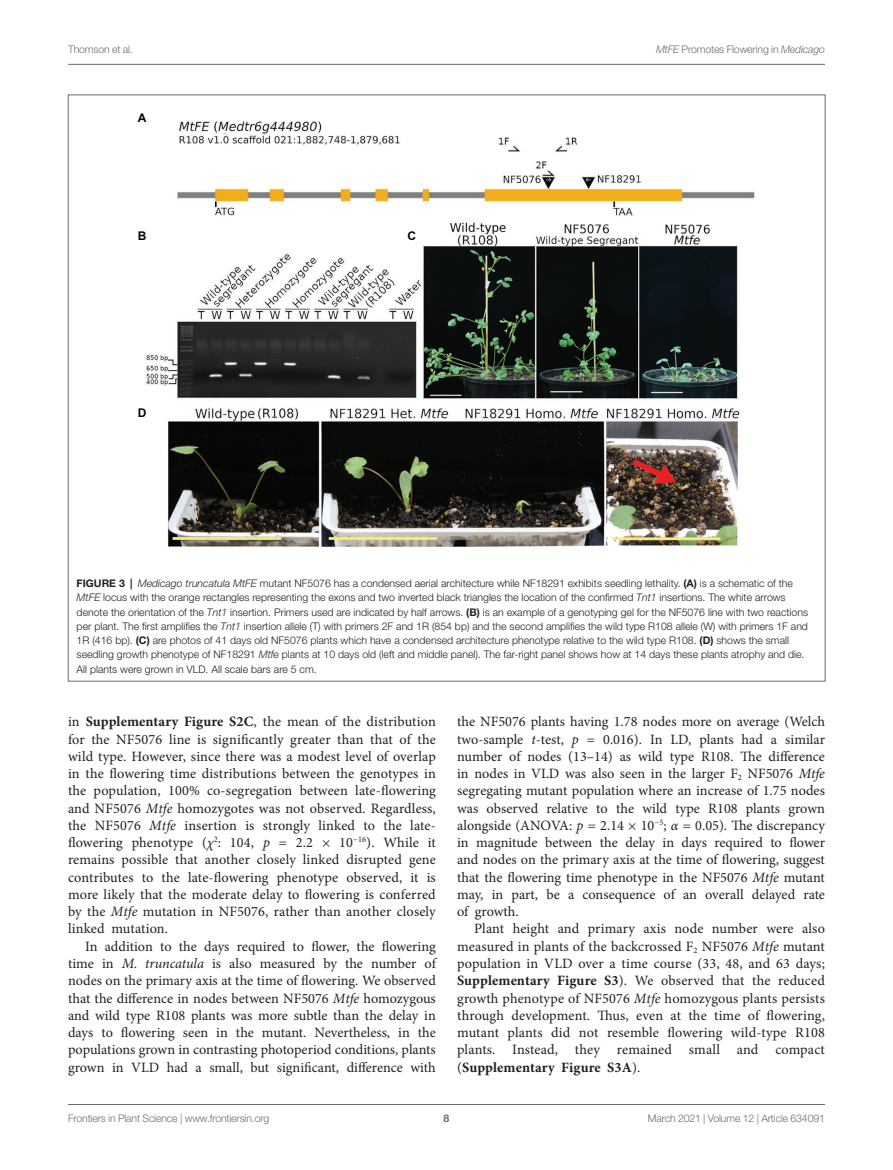
<style>
.page{position:relative;width:893px;height:1170px;background:#fff}
.page>*{position:absolute;margin:0;border:0;box-sizing:border-box;transform-origin:0 0}
.TEXT{font:14.25px/17.2px "Minion Pro";letter-spacing:.005em;color:#231f20;text-align:justify}
.t1{font:700 12px "Arial";color:#040503}
.FIG_LEG{font:300 10.5px/14.2px "Helvetica Neue LT Std";color:#231f20}
.t2{font:300 10.5px "Helvetica Neue LT Std";letter-spacing:-.015em;color:#6c6d70}
.t3{font:700 10.5px "Helvetica Neue LT Std";color:#6c6d70}
.s1{font-style:italic}
.s2{font-weight:700}
</style>
<div class="page">
<hr style="left:68px;top:64px;width:757px;height:1px;background:#6c6d70">
<hr style="left:68px;top:1104px;width:757px;height:1px;background:#6c6d70">
<img style="left:145px;top:120px;width:610px;height:427px">
<p class="t2" style="left:68px;top:42px;width:66px">Thomson et al.</p>
<p class="t2" style="left:656px;top:42px;width:170px"><span class="s1">MtFE</span> Promotes Flowering in <span class="s1">Medicago</span></p>
<p class="t1" style="left:138px;top:109px;width:10px">A</p>
<p class="t1" style="left:138px;top:227px;width:10px">B</p>
<p class="t1" style="left:138px;top:404px;width:10px">D</p>
<p class="t1" style="left:407px;top:227px;width:10px">C</p>
<p class="FIG_LEG" style="left:77px;top:576px;width:733px"><span class="s2">FIGURE 3 |</span> <span class="s1">Medicago truncatula MtFE</span> mutant NF5076 has a condensed aerial architecture while NF18291 exhibits seedling lethality. <span class="s2">(A)</span> is a schematic of the <span class="s1">MtFE</span> locus with the orange rectangles representing the exons and two inverted black triangles the location of the confirmed <span class="s1">Tnt1</span> insertions. The white arrows denote the orientation of the <span class="s1">Tnt1</span> insertion. Primers used are indicated by half arrows. <span class="s2">(B)</span> is an example of a genotyping gel for the NF5076 line with two reactions per plant. The first amplifies the <span class="s1">Tnt1</span> insertion allele (T) with primers 2F and 1R (854 bp) and the second amplifies the wild type R108 allele (W) with primers 1F and 1R (416 bp). <span class="s2">(C)</span> are photos of 41 days old NF5076 plants which have a condensed architecture phenotype relative to the wild type R108. <span class="s2">(D)</span> shows the small seedling growth phenotype of NF18291 <span class="s1">Mtfe</span> plants at 10 days old (left and middle panel). The far-right panel shows how at 14 days these plants atrophy and die.<br>All plants were grown in VLD. All scale bars are 5 cm.</p>
<p class="TEXT" style="left:68px;top:713px;width:369px">in <span class="s2">Supplementary Figure S2C</span>, the mean of the distribution for the NF5076 line is significantly greater than that of the wild type. However, since there was a modest level of overlap in the flowering time distributions between the genotypes in the population, 100% co-segregation between late-flowering and NF5076 <span class="s1">Mtfe</span> homozygotes was not observed. Regardless, the NF5076 <span class="s1">Mtfe</span> insertion is strongly linked to the late&shy;flowering phenotype (<span class="s1">χ</span><sup>2</sup>: 104, <span class="s1">p</span> = 2.2 × 10<sup>−16</sup>). While it remains possible that another closely linked disrupted gene contributes to the late-flowering phenotype observed, it is more likely that the moderate delay to flowering is conferred by the <span class="s1">Mtfe</span> mutation in NF5076, rather than another closely linked mutation.</p>
<p class="TEXT" style="left:68px;top:937px;width:369px;text-indent:17px">In addition to the days required to flower, the flowering time in <span class="s1">M. truncatula</span> is also measured by the number of nodes on the primary axis at the time of flowering. We observed that the difference in nodes between NF5076 <span class="s1">Mtfe</span> homozygous and wild type R108 plants was more subtle than the delay in days to flowering seen in the mutant. Nevertheless, in the populations grown in contrasting photoperiod conditions, plants grown in VLD had a small, but significant, difference with</p>
<p class="TEXT" style="left:457px;top:713px;width:369px">the NF5076 plants having 1.78 nodes more on average (Welch two-sample <span class="s1">t</span>-test, <span class="s1">p</span> = 0.016). In LD, plants had a similar number of nodes (13–14) as wild type R108. The difference in nodes in VLD was also seen in the larger F<sub>2</sub> NF5076 <span class="s1">Mtfe </span>segregating mutant population where an increase of 1.75 nodes was observed relative to the wild type R108 plants grown alongside (ANOVA: <span class="s1">p</span> = 2.14 × 10<sup>−5</sup>; <span class="s1">α</span> = 0.05). The discrepancy in magnitude between the delay in days required to flower and nodes on the primary axis at the time of flowering, suggest that the flowering time phenotype in the NF5076 <span class="s1">Mtfe</span> mutant may, in part, be a consequence of an overall delayed rate of growth.</p>
<p class="TEXT" style="left:457px;top:920px;width:369px;text-indent:17px">Plant height and primary axis node number were also measured in plants of the backcrossed F<sub>2</sub> NF5076 <span class="s1">Mtfe</span> mutant population in VLD over a time course (33, 48, and 63 days; <span class="s2">Supplementary Figure S3</span>). We observed that the reduced growth phenotype of NF5076 <span class="s1">Mtfe</span> homozygous plants persists through development. Thus, even at the time of flowering, mutant plants did not resemble flowering wild-type R108 plants. Instead, they remained small and compact (<span class="s2">Supplementary Figure S3A</span>).</p>
<p class="t2" style="left:68px;top:1111px;width:203px">Frontiers in Plant Science | www.frontiersin.org</p>
<p class="t3" style="left:444px;top:1111px;width:7px">8</p>
<p class="t2" style="left:648px;top:1111px;width:178px">March 2021 | Volume 12 | Article 634091</p>
</div>
